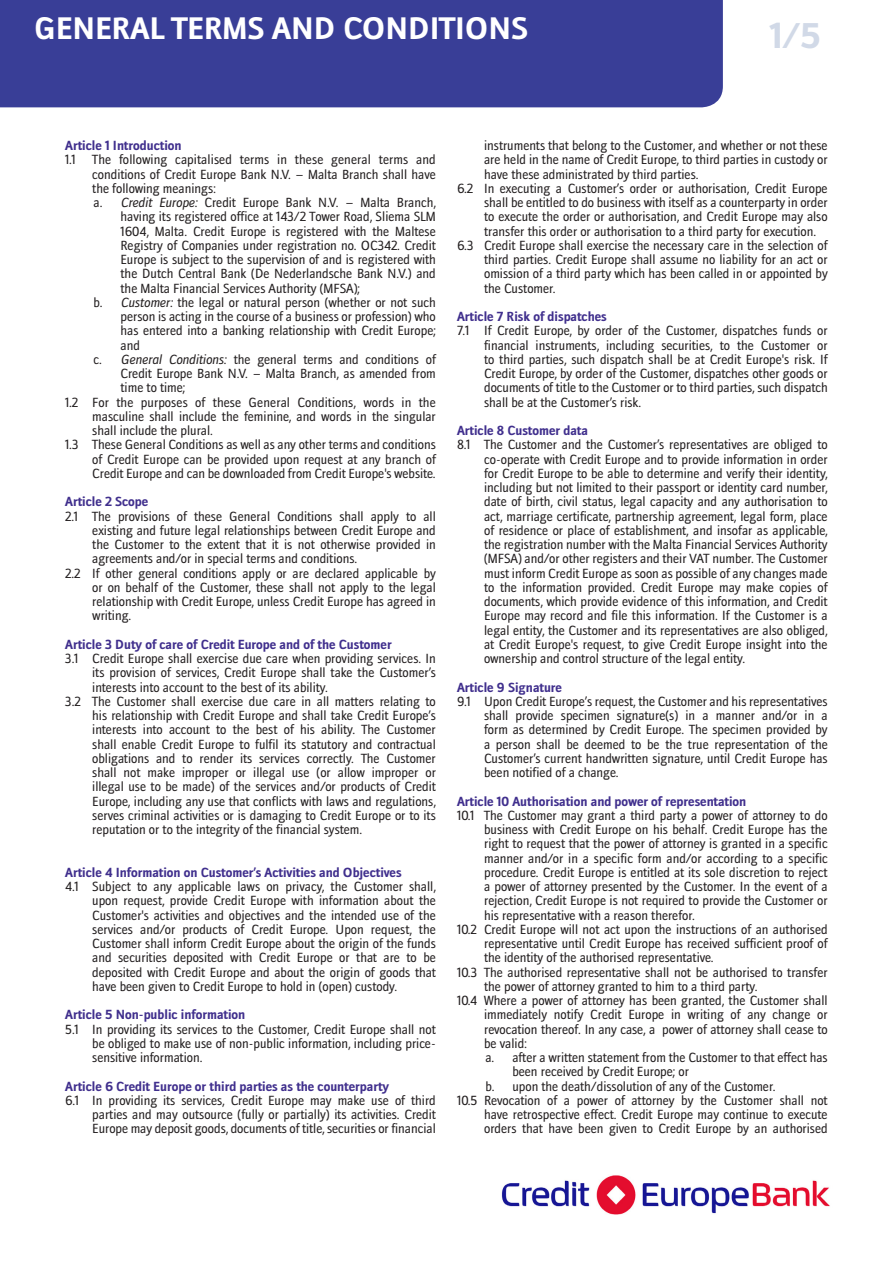
<style>
.page{position:relative;width:893px;height:1263px;background:#fff}
.page>*{position:absolute;margin:0;border:0;box-sizing:border-box;transform-origin:0 0}
.t1{font:700 34.5px "Doradani Rg";color:#d1d9e7}
.t2{font:700 30px "Doradani Rg";color:#fff}
.t3{font:12.75px/14.2px "Doradani Rg";color:#231f20;text-align:justify}
.t4{font:700 12.75px "Doradani Rg";color:#402f8d}
.s1{font-style:italic}
</style>
<div class="page">
<div style="left:0;top:0;width:723px;height:107px;background:#393e97"></div>
<img style="left:501px;top:1175px;width:329px;height:40px">
<p class="t2" style="left:34px;top:10px;width:496px">GENERAL TERMS AND CONDITIONS</p>
<p class="t1" style="left:770px;top:15px;width:53px">1/5</p>
<p class="t4" style="left:65px;top:138px;width:118px">Article 1 Introduction</p>
<p class="t3" style="left:65px;top:153px;width:12px">1.1</p>
<p class="t3" style="left:92px;top:153px;width:345px">The following capitalised terms in these general terms and conditions of Credit Europe Bank N.V. – Malta Branch shall have the following meanings:</p>
<p class="t3" style="left:121px;top:195px;width:317px;text-indent:-27px">a. <span class="s1">Credit Europe:</span> Credit Europe Bank N.V. – Malta Branch, having its registered office at 143/2 Tower Road, Sliema SLM 1604, Malta. Credit Europe is registered with the Maltese Registry of Companies under registration no. OC342. Credit Europe is subject to the supervision of and is registered with the Dutch Central Bank (De Nederlandsche Bank N.V.) and the Malta Financial Services Authority (MFSA);</p>
<p class="t3" style="left:121px;top:295px;width:317px;text-indent:-27px">b. <span class="s1">Customer:</span> the legal or natural person (whether or not such person is acting in the course of a business or profession) who has entered into a banking relationship with Credit Europe; and</p>
<p class="t3" style="left:121px;top:352px;width:317px;text-indent:-27px">c. <span class="s1">General Conditions:</span> the general terms and conditions of Credit Europe Bank N.V. – Malta Branch, as amended from time to time;</p>
<p class="t3" style="left:92px;top:395px;width:345px;text-indent:-27px">1.2 For the purposes of these General Conditions, words in the masculine shall include the feminine, and words in the singular shall include the plural.</p>
<p class="t3" style="left:92px;top:438px;width:345px;text-indent:-27px">1.3 These General Conditions as well as any other terms and conditions of Credit Europe can be provided upon request at any branch of Credit Europe and can be downloaded from Credit Europe's website.</p>
<p class="t4" style="left:65px;top:494px;width:84px">Article 2 Scope</p>
<p class="t3" style="left:92px;top:509px;width:345px;text-indent:-27px">2.1 The provisions of these General Conditions shall apply to all existing and future legal relationships between Credit Europe and the Customer to the extent that it is not otherwise provided in agreements and/or in special terms and conditions.</p>
<p class="t3" style="left:92px;top:566px;width:345px;text-indent:-27px">2.2 If other general conditions apply or are declared applicable by or on behalf of the Customer, these shall not apply to the legal relationship with Credit Europe, unless Credit Europe has agreed in writing.</p>
<p class="t4" style="left:65px;top:637px;width:328px">Article 3 Duty of care of Credit Europe and of the Customer</p>
<p class="t3" style="left:92px;top:651px;width:345px;text-indent:-27px">3.1 Credit Europe shall exercise due care when providing services. In its provision of services, Credit Europe shall take the Customer’s interests into account to the best of its ability.</p>
<p class="t3" style="left:92px;top:694px;width:345px;text-indent:-27px">3.2 The Customer shall exercise due care in all matters relating to his relationship with Credit Europe and shall take Credit Europe’s interests into account to the best of his ability. The Customer shall enable Credit Europe to fulfil its statutory and contractual obligations and to render its services correctly. The Customer shall not make improper or illegal use (or allow improper or illegal use to be made) of the services and/or products of Credit Europe, including any use that conflicts with laws and regulations, serves criminal activities or is damaging to Credit Europe or to its reputation or to the integrity of the financial system.</p>
<p class="t4" style="left:65px;top:865px;width:338px">Article 4 Information on Customer’s Activities and Objectives</p>
<p class="t3" style="left:92px;top:879px;width:345px;text-indent:-27px">4.1 Subject to any applicable laws on privacy, the Customer shall, upon request, provide Credit Europe with information about the Customer's activities and objectives and the intended use of the services and/or products of Credit Europe. Upon request, the Customer shall inform Credit Europe about the origin of the funds and securities deposited with Credit Europe or that are to be deposited with Credit Europe and about the origin of goods that have been given to Credit Europe to hold in (open) custody.</p>
<p class="t4" style="left:65px;top:1007px;width:182px">Article 5 Non-public information</p>
<p class="t3" style="left:92px;top:1022px;width:345px;text-indent:-27px">5.1 In providing its services to the Customer, Credit Europe shall not be obliged to make use of non-public information, including price&shy;sensitive information.</p>
<p class="t4" style="left:65px;top:1078px;width:325px">Article 6 Credit Europe or third parties as the counterparty</p>
<p class="t3" style="left:92px;top:1093px;width:345px;text-indent:-27px">6.1 In providing its services, Credit Europe may make use of third parties and may outsource (fully or partially) its activities. Credit Europe may deposit goods, documents of title, securities or financial</p>
<p class="t3" style="left:484px;top:138px;width:345px">instruments that belong to the Customer, and whether or not these are held in the name of Credit Europe, to third parties in custody or have these administrated by third parties.</p>
<p class="t3" style="left:484px;top:181px;width:345px;text-indent:-27px">6.2 In executing a Customer’s order or authorisation, Credit Europe shall be entitled to do business with itself as a counterparty in order to execute the order or authorisation, and Credit Europe may also transfer this order or authorisation to a third party for execution.</p>
<p class="t3" style="left:484px;top:238px;width:345px;text-indent:-27px">6.3 Credit Europe shall exercise the necessary care in the selection of third parties. Credit Europe shall assume no liability for an act or omission of a third party which has been called in or appointed by the Customer.</p>
<p class="t4" style="left:457px;top:309px;width:151px">Article 7 Risk of dispatches</p>
<p class="t3" style="left:484px;top:324px;width:345px;text-indent:-27px">7.1 If Credit Europe, by order of the Customer, dispatches funds or financial instruments, including securities, to the Customer or to third parties, such dispatch shall be at Credit Europe's risk. If Credit Europe, by order of the Customer, dispatches other goods or documents of title to the Customer or to third parties, such dispatch shall be at the Customer’s risk.</p>
<p class="t4" style="left:457px;top:423px;width:132px">Article 8 Customer data</p>
<p class="t3" style="left:484px;top:438px;width:345px;text-indent:-27px">8.1 The Customer and the Customer’s representatives are obliged to co-operate with Credit Europe and to provide information in order for Credit Europe to be able to determine and verify their identity, including but not limited to their passport or identity card number, date of birth, civil status, legal capacity and any authorisation to act, marriage certificate, partnership agreement, legal form, place of residence or place of establishment, and insofar as applicable, the registration number with the Malta Financial Services Authority (MFSA) and/or other registers and their VAT number. The Customer must inform Credit Europe as soon as possible of any changes made to the information provided. Credit Europe may make copies of documents, which provide evidence of this information, and Credit Europe may record and file this information. If the Customer is a legal entity, the Customer and its representatives are also obliged, at Credit Europe's request, to give Credit Europe insight into the ownership and control structure of the legal entity.</p>
<p class="t4" style="left:457px;top:679px;width:106px">Article 9 Signature</p>
<p class="t3" style="left:484px;top:694px;width:345px;text-indent:-27px">9.1 Upon Credit Europe’s request, the Customer and his representatives shall provide specimen signature(s) in a manner and/or in a form as determined by Credit Europe. The specimen provided by a person shall be deemed to be the true representation of the Customer’s current handwritten signature, until Credit Europe has been notified of a change.</p>
<p class="t4" style="left:457px;top:793px;width:291px">Article 10 Authorisation and power of representation</p>
<p class="t3" style="left:484px;top:808px;width:345px;text-indent:-27px">10.1 The Customer may grant a third party a power of attorney to do business with Credit Europe on his behalf. Credit Europe has the right to request that the power of attorney is granted in a specific manner and/or in a specific form and/or according to a specific procedure. Credit Europe is entitled at its sole discretion to reject a power of attorney presented by the Customer. In the event of a rejection, Credit Europe is not required to provide the Customer or his representative with a reason therefor.</p>
<p class="t3" style="left:484px;top:922px;width:345px;text-indent:-27px">10.2 Credit Europe will not act upon the instructions of an authorised representative until Credit Europe has received sufficient proof of the identity of the authorised representative.</p>
<p class="t3" style="left:484px;top:965px;width:345px;text-indent:-27px">10.3 The authorised representative shall not be authorised to transfer the power of attorney granted to him to a third party.</p>
<p class="t3" style="left:484px;top:993px;width:345px;text-indent:-27px">10.4 Where a power of attorney has been granted, the Customer shall immediately notify Credit Europe in writing of any change or revocation thereof. In any case, a power of attorney shall cease to be valid:</p>
<p class="t3" style="left:512px;top:1050px;width:317px;text-indent:-27px">a. after a written statement from the Customer to that effect has been received by Credit Europe; or</p>
<p class="t3" style="left:485px;top:1079px;width:292px">b. upon the death/dissolution of any of the Customer.</p>
<p class="t3" style="left:484px;top:1093px;width:345px;text-indent:-27px">10.5 Revocation of a power of attorney by the Customer shall not have retrospective effect. Credit Europe may continue to execute orders that have been given to Credit Europe by an authorised</p>
</div>
